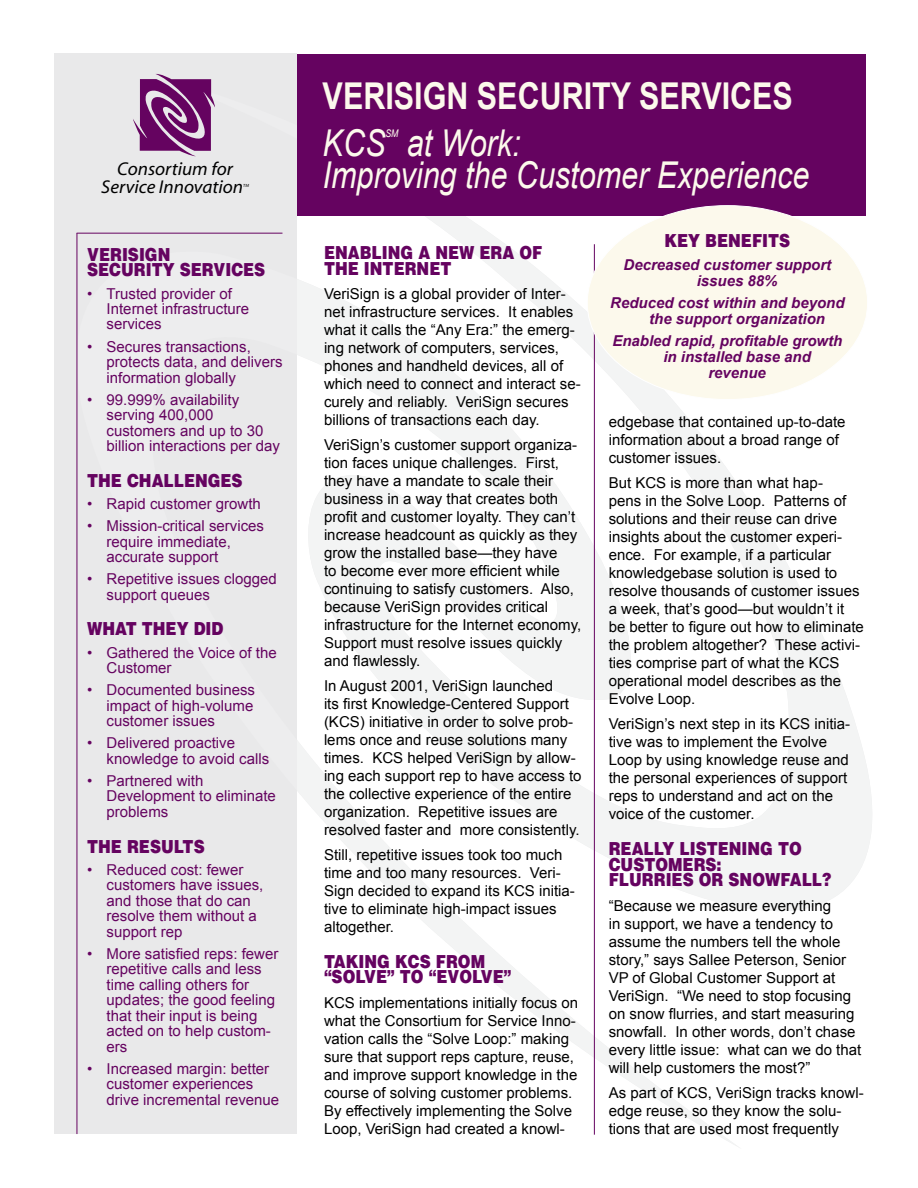
<style>
.page{position:relative;width:918px;height:1188px;background:#fff}
.page>*{position:absolute;margin:0;border:0;box-sizing:border-box;transform-origin:0 0}
.t1{font:italic 36.9px/32px "Arial";color:#fcf9ec;scale:.83 1}
.t2{font:700 36.9px "Arial";color:#fcf9ec;scale:.83 1}
.t3{font:italic 18.6px/17.9px "Myriad";color:#000;text-align:center}
.t4{font:900 18px/15.8px "Helvetica";color:#650360;scale:.85 1}
.t5{font:15px/18px "Arial";color:#000}
.t6{font:15px/15.5px "Arial";color:#650360}
.t7{font:italic 700 15px/15.8px "Arial";color:#650360}
.t8{font:italic 10.5px "Arial";color:#fcf9ec;scale:.83 1}
.t9{font:italic 4.5px "Myriad";color:#000}
</style>
<div class="page">
<div style="left:54px;top:54px;width:243px;height:1080px;background:#e9e9ea"></div>
<svg style="left:133px;top:73px;width:82px;height:83px"></svg>
<svg style="left:297px;top:216px;width:575px;height:931px"></svg>
<div style="left:297px;top:54px;width:569px;height:162px;background:#650360"></div>
<hr style="left:594px;top:244px;width:1px;height:891px;background:#650360">
<div style="left:587px;top:206px;width:281px;height:194px;background:#fcf9ec;border-radius:50%"></div>
<hr style="left:77px;top:233px;width:1px;height:901px;background:#650360">
<hr style="left:77px;top:233px;width:205px;height:1px;background:#650360">
<p class="t3" style="left:101px;top:161px;width:143px">Consortium for<br>Service Innovation</p>
<p class="t9" style="left:243px;top:183px;width:7px">TM</p>
<p class="t4" style="left:87px;top:246px;width:184px">VERISIGN<br>SECURITY SERVICES</p>
<p class="t6" style="left:107px;top:286px;width:144px;text-indent:-20px">• Trusted provider of<br>Internet infrastructure services</p>
<p class="t6" style="left:107px;top:339px;width:177px;text-indent:-19px">• Secures transactions, protects data, and delivers information globally</p>
<p class="t6" style="left:107px;top:392px;width:175px;text-indent:-19px">• 99.999% availability serving 400,000 customers and up to 30 billion interactions per day</p>
<p class="t4" style="left:87px;top:472px;width:170px">THE CHALLENGES</p>
<p class="t6" style="left:87px;top:496px;width:175px">• Rapid customer growth</p>
<p class="t6" style="left:107px;top:518px;width:159px;text-indent:-20px">• Mission-critical services require immediate, accurate support</p>
<p class="t6" style="left:107px;top:571px;width:172px;text-indent:-19px">• Repetitive issues clogged support queues</p>
<p class="t4" style="left:87px;top:621px;width:160px">WHAT THEY DID</p>
<p class="t6" style="left:107px;top:645px;width:172px;text-indent:-20px">• Gathered the Voice of the<br>Customer</p>
<p class="t6" style="left:107px;top:682px;width:150px;text-align:justify;text-indent:-20px">• Documented business impact of high-volume customer issues</p>
<p class="t6" style="left:107px;top:736px;width:164px;text-indent:-20px">• Delivered proactive knowledge to avoid calls</p>
<p class="t6" style="left:107px;top:773px;width:171px;text-indent:-19px">• Partnered with<br>Development to eliminate problems</p>
<p class="t4" style="left:87px;top:838px;width:61px">THE RES</p>
<p class="t4" style="left:161px;top:838px;width:52px">ULTS</p>
<p class="t6" style="left:107px;top:862px;width:158px;text-indent:-20px">• Reduced cost: fewer customers have issues, and those that do can resolve them without a support rep</p>
<p class="t6" style="left:107px;top:946px;width:173px;text-indent:-19px">• More satisfied reps: fewer repetitive calls and less time calling others for updates; the good feeling that their input is being acted on to help custom&shy;ers</p>
<p class="t6" style="left:107px;top:1061px;width:174px;text-indent:-19px">• Increased margin: better customer experiences drive incremental revenue</p>
<h1 class="t2" style="left:323px;top:71px;width:568px">VERISIGN SECURITY SERVICES</h1>
<h1 class="t1" style="left:323px;top:128px;width:77px">KCS</h1>
<p class="t8" style="left:385px;top:126px;width:17px">SM</p>
<h1 class="t1" style="left:323px;top:128px;width:588px;text-indent:84px">at Work:<br>Improving the Customer Experience</h1>
<p class="t4" style="left:324px;top:244px;width:258px">ENABLING A NEW ERA OF<br>THE INTERNET</p>
<p class="t5" style="left:324px;top:285px;width:258px">VeriSign is a global provider of Inter&shy;net infrastructure services. It enables what it calls the “Any Era:” the emerg&shy;ing network of computers, services, phones and handheld devices, all of which need to connect and interact se&shy;curely and reliably. VeriSign secures billions of transactions each day.</p>
<p class="t5" style="left:324px;top:436px;width:259px">VeriSign’s customer support organiza&shy;tion faces unique challenges. First, they have a mandate to scale their business in a way that creates both profit and customer loyalty. They can’t increase headcount as quickly as they grow the installed base—they have<br>to become ever more efficient while continuing to satisfy customers. Also, because VeriSign provides critical infrastructure for the Internet economy, Support must resolve issues quickly and flawlessly.</p>
<p class="t5" style="left:324px;top:677px;width:259px">In August 2001, VeriSign launched<br>its first Knowledge-Centered Support (KCS) initiative in order to solve prob&shy;lems once and reuse solutions many times. KCS helped VeriSign by allow&shy;ing each support rep to have access to the collective experience of the entire organization. Repetitive issues are resolved faster and more consistently.</p>
<p class="t5" style="left:324px;top:846px;width:252px">Still, repetitive issues took too much time and too many resources. Veri-<br>Sign decided to expand its KCS initia&shy;tive to eliminate high-impact issues altogether.</p>
<p class="t4" style="left:324px;top:953px;width:222px">TAKING KCS FROM “SOLVE” TO “EVOLVE”</p>
<p class="t5" style="left:324px;top:994px;width:256px">KCS implementations initially focus on what the Consortium for Service Inno&shy;vation calls the “Solve Loop:” making sure that support reps capture, reuse, and improve support knowledge in the course of solving customer problems.<br>By effectively implementing the Solve Loop, VeriSign had created a knowl-</p>
<p class="t4" style="left:665px;top:233px;width:148px">KEY BENEFITS</p>
<p class="t7" style="left:697px;top:257px;width:136px;text-indent:-73px">Decreased customer support issues 88%</p>
<p class="t7" style="left:649px;top:296px;width:197px;text-indent:-39px">Reduced cost within and beyond the support organization</p>
<p class="t7" style="left:612px;top:334px;width:232px">Enabled rapid, profitable growth</p>
<p class="t7" style="left:663px;top:350px;width:149px">in installed base and</p>
<p class="t7" style="left:708px;top:365px;width:59px">revenue</p>
<p class="t5" style="left:609px;top:413px;width:238px">edgebase that contained up-to-date information about a broad range of customer issues.</p>
<p class="t5" style="left:609px;top:474px;width:257px">But KCS is more than what hap-<br>pens in the Solve Loop. Patterns of solutions and their reuse can drive insights about the customer experi&shy;ence. For example, if a particular knowledgebase solution is used to resolve thousands of customer issues a week, that’s good—but wouldn’t it be better to figure out how to eliminate the problem altogether? These activi&shy;ties comprise part of what the KCS operational model describes as the Evolve Loop.</p>
<p class="t5" style="left:609px;top:715px;width:243px">VeriSign’s next step in its KCS initia&shy;tive was to implement the Evolve<br>Loop by using knowledge reuse and the personal experiences of support reps to understand and act on the voice of the customer.</p>
<p class="t4" style="left:609px;top:840px;width:264px">REALLY LISTENING TO<br>CUSTOMERS:<br>FLURRIES OR SNOWFALL?</p>
<p class="t5" style="left:609px;top:897px;width:254px">“Because we measure everything<br>in support, we have a tendency to assume the numbers tell the whole story,” says Sallee Peterson, Senior VP of Global Customer Support at VeriSign. “We need to stop focusing on snow flurries, and start measuring snowfall. In other words, don’t chase every little issue: what can we do that will help customers the most?”</p>
<p class="t5" style="left:609px;top:1084px;width:257px">As part of KCS, VeriSign tracks knowl&shy;edge reuse, so they know the solu&shy;tions that are used most frequently</p>
</div>
